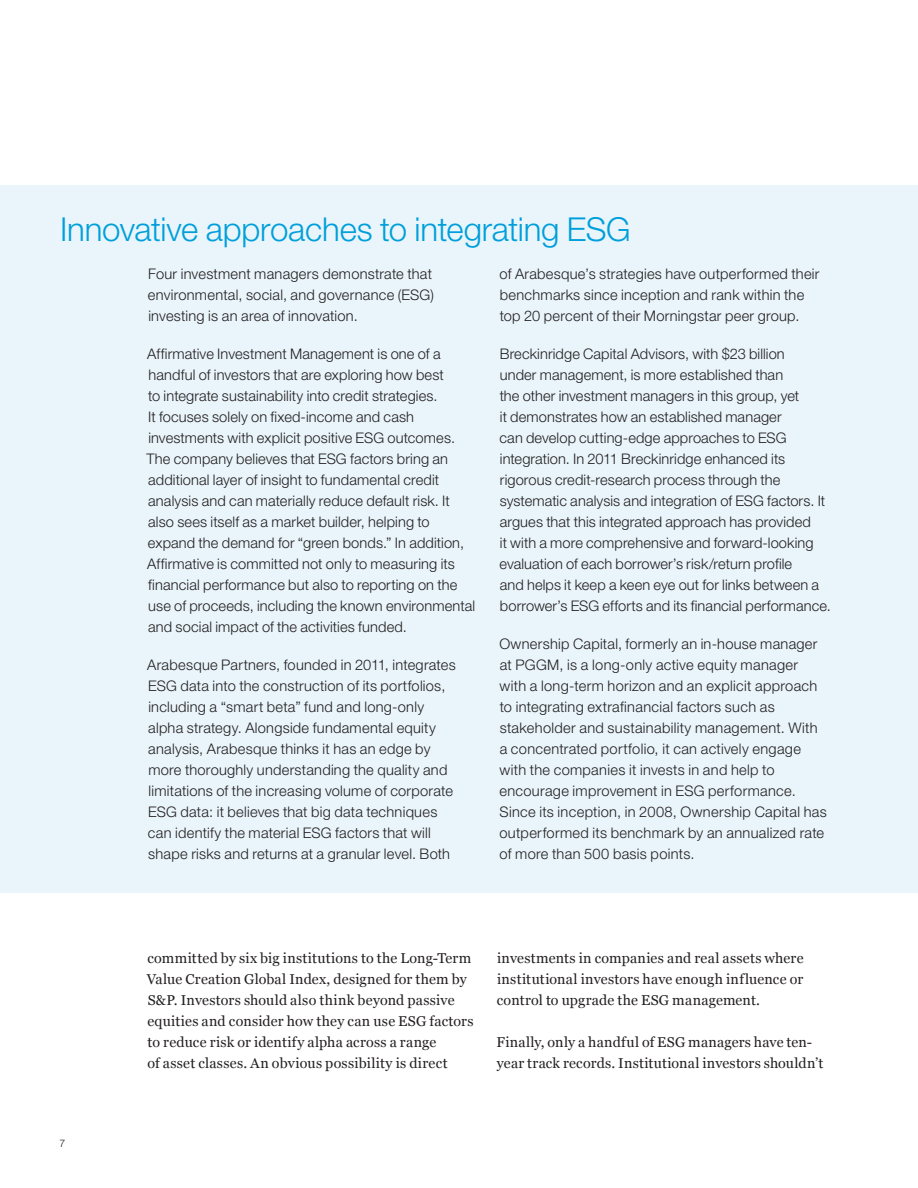
<style>
.page{position:relative;width:918px;height:1188px;background:#fff}
.page>*{position:absolute;margin:0;border:0;box-sizing:border-box;transform-origin:0 0}
.Sidebar_Heading{font:300 33px "Helvetica Neue LT Std";letter-spacing:-.01em;color:#009fda}
.Sidebar_Body{font:300 14.7px/21px "Helvetica Neue LT Std";letter-spacing:.01em;color:#231f20}
.Body_Georgia{font:14.25px/21px "Georgia";letter-spacing:.015em;color:#231f20}
.t1{font:300 10.5px "Helvetica Neue LT Std";color:#231f20}
</style>
<div class="page">
<div style="left:0;top:185px;width:918px;height:707px;background:#e9f5fb"></div>
<p class="Sidebar_Heading" style="left:60px;top:209px;width:572px">Innovative approaches to integrating ESG</p>
<p class="Sidebar_Body" style="left:148px;top:263px;width:288px">Four investment managers demonstrate that environmental, social, and governance (ESG) investing is an area of innovation.</p>
<p class="Sidebar_Body" style="left:146px;top:343px;width:330px">Affirmative Investment Management is one of a handful of investors that are exploring how best<br>to integrate sustainability into credit strategies.<br>It focuses solely on fixed-income and cash investments with explicit positive ESG outcomes.<br>The company believes that ESG factors bring an additional layer of insight to fundamental credit analysis and can materially reduce default risk. It also sees itself as a market builder, helping to expand the demand for “green bonds.” In addition, Affirmative is committed not only to measuring its financial performance but also to reporting on the use of proceeds, including the known environmental and social impact of the activities funded.</p>
<p class="Sidebar_Body" style="left:147px;top:654px;width:310px">Arabesque Partners, founded in 2011, integrates ESG data into the construction of its portfolios, including a “smart beta” fund and long-only alpha strategy. Alongside fundamental equity analysis, Arabesque thinks it has an edge by more thoroughly understanding the quality and limitations of the increasing volume of corporate ESG data: it believes that big data techniques can identify the material ESG factors that will shape risks and returns at a granular level. Both</p>
<p class="Sidebar_Body" style="left:499px;top:263px;width:322px">of Arabesque’s strategies have outperformed their benchmarks since inception and rank within the top 20 percent of their Morningstar peer group.</p>
<p class="Sidebar_Body" style="left:499px;top:343px;width:333px">Breckinridge Capital Advisors, with $23 billion<br>under management, is more established than<br>the other investment managers in this group, yet<br>it demonstrates how an established manager<br>can develop cutting-edge approaches to ESG integration. In 2011 Breckinridge enhanced its rigorous credit-research process through the systematic analysis and integration of ESG factors. It argues that this integrated approach has provided<br>it with a more comprehensive and forward-looking evaluation of each borrower’s risk/return profile<br>and helps it keep a keen eye out for links between a borrower’s ESG efforts and its financial performance.</p>
<p class="Sidebar_Body" style="left:499px;top:633px;width:329px">Ownership Capital, formerly an in-house manager at PGGM, is a long-only active equity manager with a long-term horizon and an explicit approach to integrating extrafinancial factors such as stakeholder and sustainability management. With a concentrated portfolio, it can actively engage with the companies it invests in and help to encourage improvement in ESG performance.<br>Since its inception, in 2008, Ownership Capital has outperformed its benchmark by an annualized rate of more than 500 basis points.</p>
<p class="t1" style="left:60px;top:1137px;width:7px">7</p>
<p class="Body_Georgia" style="left:147px;top:947px;width:328px">committed by six big institutions to the Long-Term Value Creation Global Index, designed for them by S&amp;P. Investors should also think beyond passive equities and consider how they can use ESG factors to reduce risk or identify alpha across a range<br>of asset classes. An obvious possibility is direct</p>
<p class="Body_Georgia" style="left:497px;top:947px;width:308px;text-align:justify">investments in companies and real assets where institutional investors have enough influence or control to upgrade the ESG management.</p>
<p class="Body_Georgia" style="left:497px;top:1031px;width:328px">Finally, only a handful of ESG managers have ten&shy;year track records. Institutional investors shouldn’t</p>
</div>
